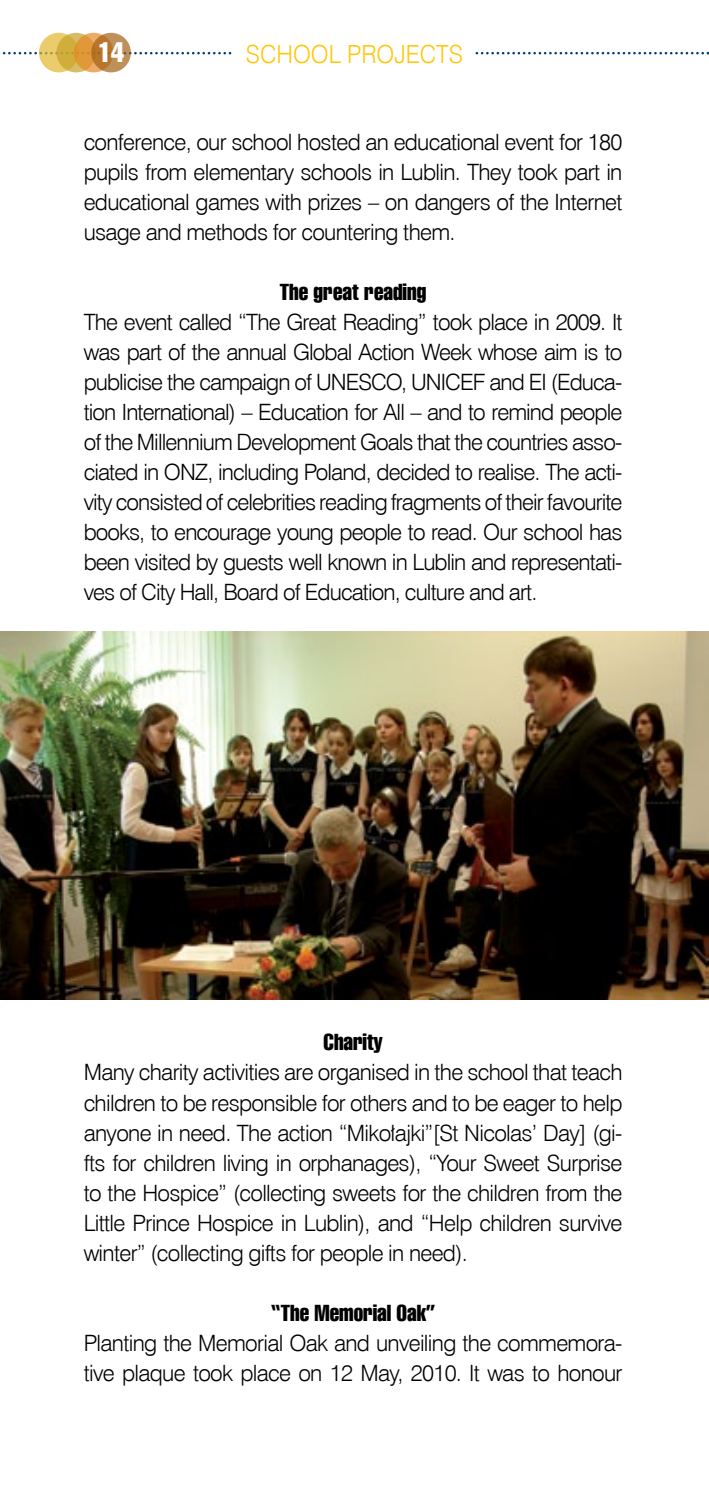
<style>
.page{position:relative;width:709px;height:1489px;background:#fff}
.page>*{position:absolute;margin:0;border:0;box-sizing:border-box;transform-origin:0 0}
.t1{font:27.5px "Swis 911 Cm EU Normal";color:#fff}
.t2{font:25px "Swis 721 Lt EU Normal";color:#ffc60b;scale:.94 1}
.t3{font:22.5px/30px "Swis 721 Lt EU Normal";letter-spacing:-.03em;color:#000;text-align:justify}
.t4{font:22.5px "Swis 911 Cm EU Normal";color:#000}
</style>
<div class="page">
<svg style="left:0;top:52px;width:708px;height:2px"></svg>
<svg style="left:39px;top:33px;width:40px;height:39px"></svg>
<svg style="left:56px;top:33px;width:40px;height:39px"></svg>
<svg style="left:74px;top:33px;width:39px;height:39px"></svg>
<svg style="left:91px;top:33px;width:40px;height:39px"></svg>
<img style="left:0;top:631px;width:709px;height:368px">
<div style="left:234px;top:43px;width:241px;height:23px;background:#fff"></div>
<p class="t1" style="left:98px;top:36px;width:27px">14</p>
<p class="t2" style="left:246px;top:39px;width:232px">SCHOOL PROJECTS</p>
<p class="t3" style="left:84px;top:127px;width:540px">conference, our school hosted an educational event for 180 pupils from elementary schools in Lublin. They took part in educational games with prizes – on dangers of the Internet usage and methods for countering them.</p>
<p class="t4" style="left:280px;top:279px;width:148px">The great reading</p>
<p class="t3" style="left:84px;top:307px;width:540px">The event called “The Great Reading” took place in 2009. It was part of the annual Global Action Week whose aim is to publicise the campaign of UNESCO, UNICEF and EI (Educa&shy;tion International) – Education for All – and to remind people of the Millennium Development Goals that the countries asso&shy;ciated in ONZ, including Poland, decided to realise. The acti&shy;vity consisted of celebrities reading fragments of their favourite books, to encourage young people to read. Our school has been visited by guests well known in Lublin and representati&shy;ves of City Hall, Board of Education, culture and art.</p>
<p class="t4" style="left:323px;top:1029px;width:60px">Charity</p>
<p class="t3" style="left:84px;top:1057px;width:540px">Many charity activities are organised in the school that teach children to be responsible for others and to be eager to help anyone in need. The action “Mikołajki”[St Nicolas’ Day] (gi&shy;fts for children living in orphanages), “Your Sweet Surprise to the Hospice” (collecting sweets for the children from the Little Prince Hospice in Lublin), and “Help children survive winter” (collecting gifts for people in need).</p>
<p class="t4" style="left:271px;top:1299px;width:166px">“The Memorial Oak”</p>
<p class="t3" style="left:84px;top:1327px;width:540px">Planting the Memorial Oak and unveiling the commemora&shy;tive plaque took place on 12 May, 2010. It was to honour</p>
</div>
